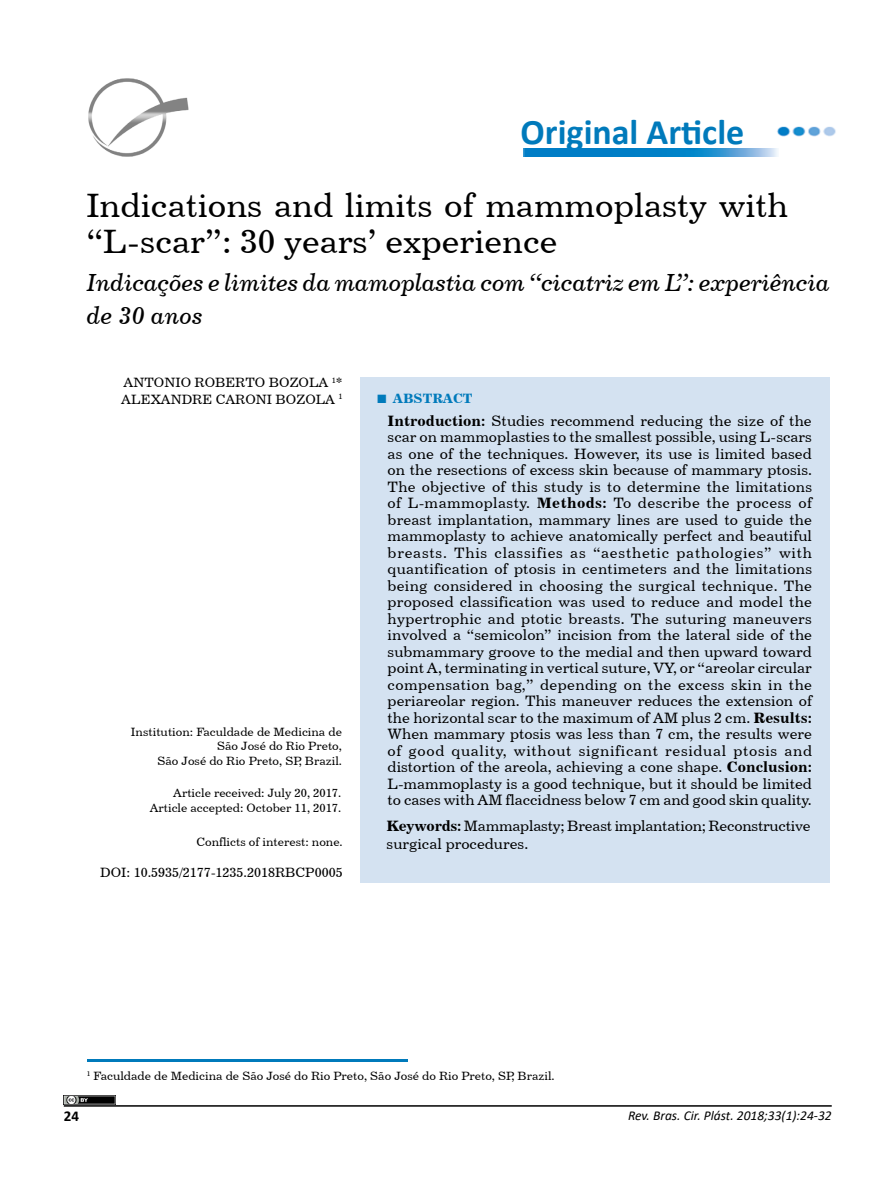
<style>
.page{position:relative;width:893px;height:1191px;background:#fff}
.page>*{position:absolute;margin:0;border:0;box-sizing:border-box;transform-origin:0 0}
.t1{font:700 36px "Calibri";color:#007abb}
.t2{font:33.75px/36px "Century 731 BT Roman A";color:#000}
.t3{font:24.75px/33px "Century 731 BT Italic A";letter-spacing:-.01em;color:#000}
.t4{font:15px/16.5px "Century 731 BT Roman A";color:#000;text-align:justify}
.t5{font:700 15px "Calibri";color:#000}
.t6{font:13.5px/16.2px "Century 731 BT Roman A";color:#000}
.t7{font:italic 13.5px "Calibri";color:#000}
.t8{font:13.5px "Century 731 BT Bold A";color:#007abb}
.t9{font:12px/14.4px "Century 731 BT Roman A";color:#000;text-align:right}
.s1{font-family:"Times New Roman";font-weight:700;font-size:18px}
.s2{font-family:"Century 731 BT Bold A"}
</style>
<div class="page">
<hr style="left:64px;top:1105px;width:768px;height:1px;background:#000">
<img style="left:88px;top:78px;width:101px;height:79px">
<hr style="left:87px;top:1059px;width:320px;height:3px;background:#007abb">
<img style="left:777px;top:126px;width:59px;height:11px">
<img style="left:523px;top:149px;width:255px;height:7px">
<div style="left:360px;top:377px;width:470px;height:505px;background:#d4e2f1"></div>
<img style="left:64px;top:1095px;width:51px;height:9px">
<h1 class="t1" style="left:521px;top:107px;width:225px">Original Article</h1>
<h2 class="t2" style="left:86px;top:186px;width:703px">Indications and limits of mammoplasty with “L-scar”: 30 years’ experience</h2>
<h3 class="t3" style="left:87px;top:265px;width:745px">Indicações e limites da mamoplastia com “cicatriz em L”: experiência de 30 anos</h3>
<p class="t6" style="left:121px;top:374px;width:223px">ANTONIO ROBERTO BOZOLA <sup>1</sup>*<br>ALEXANDRE CARONI BOZOLA <sup>1</sup></p>
<p class="t9" style="left:131px;top:724px;width:213px">Institution: Faculdade de Medicina de<br>São José do Rio Preto,<br>São José do Rio Preto, SP, Brazil.</p>
<p class="t9" style="left:150px;top:785px;width:193px">Article received: July 20, 2017.<br>Article accepted: October 11, 2017.</p>
<p class="t9" style="left:196px;top:834px;width:148px">Conflicts of interest: none.</p>
<p class="t6" style="left:100px;top:863px;width:244px">DOI: 10.5935/2177-1235.2018RBCP0005</p>
<p class="t8" style="left:376px;top:390px;width:98px"><span class="s1">■</span> ABSTRACT</p>
<p class="t4" style="left:388px;top:412px;width:426px"><span class="s2">Introduction:</span> Studies recommend reducing the size of the scar on mammoplasties to the smallest possible, using L-scars as one of the techniques. However, its use is limited based on the resections of excess skin because of mammary ptosis.<br>The objective of this study is to determine the limitations of L-mammoplasty. <span class="s2">Methods:</span> To describe the process of breast implantation, mammary lines are used to guide the mammoplasty to achieve anatomically perfect and beautiful breasts. This classifies as “aesthetic pathologies” with quantification of ptosis in centimeters and the limitations being considered in choosing the surgical technique. The proposed classification was used to reduce and model the hypertrophic and ptotic breasts. The suturing maneuvers involved a “semicolon” incision from the lateral side of the submammary groove to the medial and then upward toward point A, terminating in vertical suture, VY, or “areolar circular compensation bag,” depending on the excess skin in the periareolar region. This maneuver reduces the extension of the horizontal scar to the maximum of AM plus 2 cm. <span class="s2">Results:<br></span>When mammary ptosis was less than 7 cm, the results were of good quality, without significant residual ptosis and distortion of the areola, achieving a cone shape. <span class="s2">Conclusion:<br></span>L-mammoplasty is a good technique, but it should be limited to cases with AM flaccidness below 7 cm and good skin quality.</p>
<p class="t4" style="left:387px;top:816px;width:426px;line-height:18px"><span class="s2">Keywords:</span> Mammaplasty; Breast implantation; Reconstructive surgical procedures.</p>
<p class="t9" style="left:87px;top:1068px;width:469px"><sup>1</sup> Faculdade de Medicina de São José do Rio Preto, São José do Rio Preto, SP, Brazil.</p>
<p class="t5" style="left:64px;top:1105px;width:17px">24</p>
<p class="t7" style="left:628px;top:1106px;width:205px">Rev. Bras. Cir. Plást. 2018;33(1):24-32</p>
</div>
